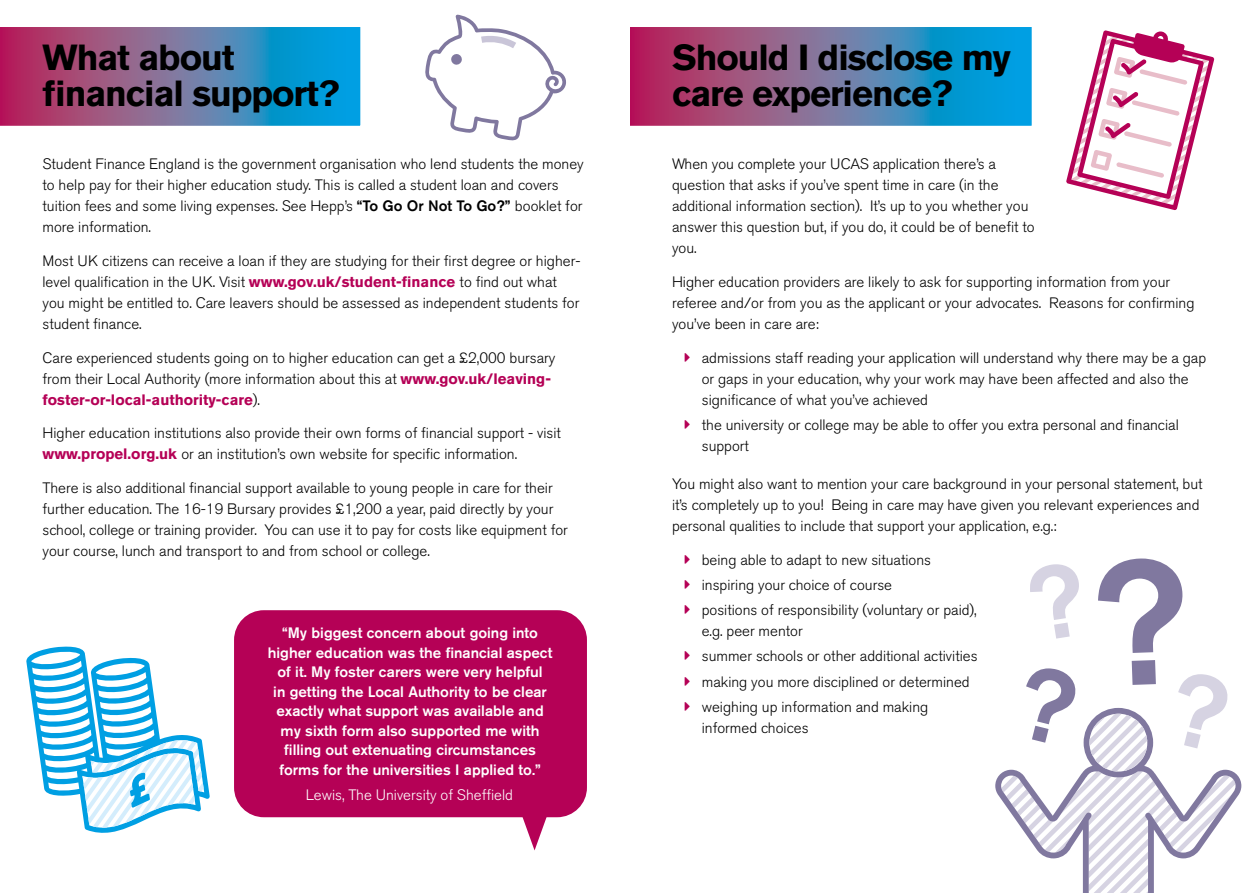
<style>
.page{position:relative;width:1259px;height:893px;background:#fff}
.page>*{position:absolute;margin:0;border:0;box-sizing:border-box;transform-origin:0 0}
.Paragraph_Style_1{font:700 36px/36px "Akzidenz Grotesk BE";letter-spacing:-.03em;color:#000}
.Paragraph_Style_2{font:700 36px/36px "Akzidenz Grotesk BE";letter-spacing:-.03em;color:#000}
.t1{font:300 15px/21px "Akzidenz Grotesk BE";color:#000}
.t2{font:500 15px/19.5px "Akzidenz Grotesk BE";color:#fff;text-align:center}
.t3{font:300 15px "Akzidenz Grotesk BE";color:#fff}
.s1{font-weight:500}
.s2{font-weight:700;color:#b50156}
</style>
<div class="page">
<svg style="left:630px;top:28px;width:400px;height:97px;background:#656fa0"></svg>
<div style="left:607px;top:24px;width:427px;height:105px;border:3px solid #fff"></div>
<div style="left:0;top:0;width:629px;height:893px;background:#fff"></div>
<svg style="left:0;top:27px;width:361px;height:99px;background:#6571a1"></svg>
<svg style="left:26px;top:646px;width:184px;height:187px"></svg>
<svg style="left:425px;top:15px;width:141px;height:126px"></svg>
<svg style="left:995px;top:773px;width:246px;height:27px"></svg>
<svg style="left:1001px;top:558px;width:234px;height:335px"></svg>
<svg style="left:1066px;top:30px;width:148px;height:180px"></svg>
<div style="left:234px;top:610px;width:353px;height:207px;background:#b50156;border-radius:30px"></div>
<svg style="left:522px;top:817px;width:25px;height:33px"></svg>
<p class="Paragraph_Style_2" style="left:43px;top:39px;width:298px">What about financial support?</p>
<p class="t1" style="left:43px;top:154px;width:543px">Student Finance England is the government organisation who lend students the money to help pay for their higher education study. This is called a student loan and covers tuition fees and some living expenses. See Hepp’s <span class="s1">“To Go Or Not To Go?”</span> booklet for more information.</p>
<p class="t1" style="left:43px;top:250px;width:539px">Most UK citizens can receive a loan if they are studying for their first degree or higher&shy;level qualification in the UK. Visit <span class="s2">www.gov.uk/student-finance</span> to find out what you might be entitled to. Care leavers should be assessed as independent students for student finance.</p>
<p class="t1" style="left:43px;top:347px;width:514px">Care experienced students going on to higher education can get a £2,000 bursary from their Local Authority (more information about this at <span class="s2">www.gov.uk/leaving&shy;foster-or-local-authority-care</span>).</p>
<p class="t1" style="left:43px;top:423px;width:520px">Higher education institutions also provide their own forms of financial support - visit <span class="s2">www.propel.org.uk</span> or an institution’s own website for specific information.</p>
<p class="t1" style="left:43px;top:478px;width:527px">There is also additional financial support available to young people in care for their further education. The 16-19 Bursary provides £1,200 a year, paid directly by your school, college or training provider. You can use it to pay for costs like equipment for your course, lunch and transport to and from school or college.</p>
<p class="t2" style="left:268px;top:623px;width:286px">“My biggest concern about going into higher education was the financial aspect of it. My foster carers were very helpful<br>in getting the Local Authority to be clear exactly what support was available and my sixth form also supported me with filling out extenuating circumstances forms for the universities I applied to.”</p>
<p class="t3" style="left:306px;top:787px;width:209px">Lewis, The University of Sheffield</p>
<p class="Paragraph_Style_1" style="left:672px;top:39px;width:340px">Should I disclose my care experience?</p>
<p class="t1" style="left:672px;top:154px;width:364px">When you complete your UCAS application there’s a question that asks if you’ve spent time in care (in the additional information section). It’s up to you whether you answer this question but, if you do, it could be of benefit to you.</p>
<p class="t1" style="left:672px;top:271px;width:524px">Higher education providers are likely to ask for supporting information from your referee and/or from you as the applicant or your advocates. Reasons for confirming you’ve been in care are:</p>
<p class="t1" style="left:702px;top:347px;width:506px">admissions staff reading your application will understand why there may be a gap or gaps in your education, why your work may have been affected and also the significance of what you’ve achieved</p>
<p class="t1" style="left:702px;top:414px;width:478px">the university or college may be able to offer you extra personal and financial support</p>
<p class="t1" style="left:672px;top:473px;width:532px">You might also want to mention your care background in your personal statement, but it’s completely up to you! Being in care may have given you relevant experiences and personal qualities to include that support your application, e.g.:</p>
<p class="t1" style="left:702px;top:549px;width:231px">being able to adapt to new situations</p>
<p class="t1" style="left:702px;top:574px;width:192px">inspiring your choice of course</p>
<p class="t1" style="left:702px;top:600px;width:276px">positions of responsibility (voluntary or paid), e.g. peer mentor</p>
<p class="t1" style="left:702px;top:646px;width:277px">summer schools or other additional activities</p>
<p class="t1" style="left:702px;top:671px;width:269px">making you more disciplined or determined</p>
<p class="t1" style="left:702px;top:696px;width:228px">weighing up information and making informed choices</p>
</div>
